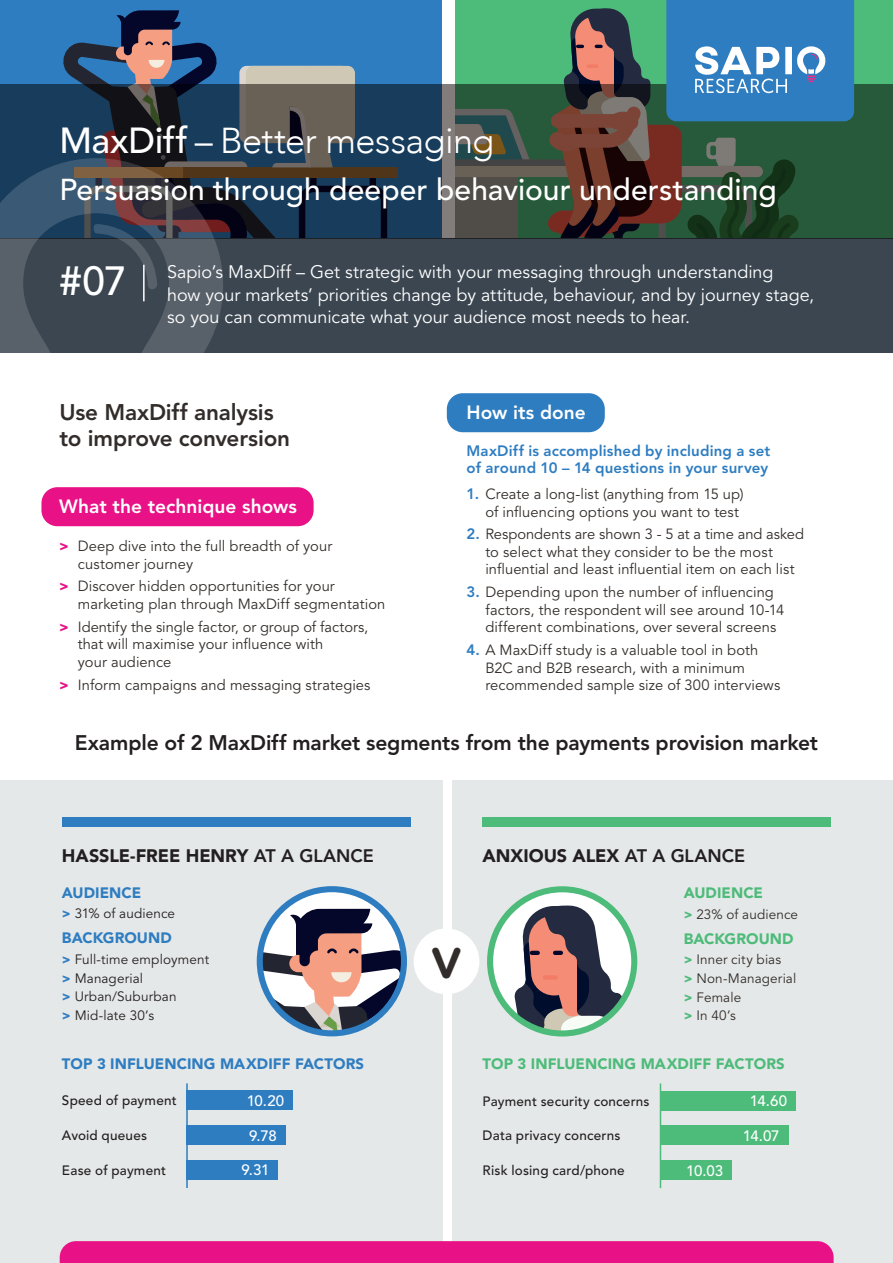
<style>
.page{position:relative;width:893px;height:1263px;background:#fff}
.page>*{position:absolute;margin:0;border:0;box-sizing:border-box;transform-origin:0 0}
.t1{font:700 43.05px "Gotham Rounded";color:#322d2a}
.t2{font:500 40.5px "Avenir LT Std";color:#fff}
.t3{font:300 36px "Avenir";letter-spacing:-.015em;color:#fff}
.t4{font:500 30px "Avenir LT Std";color:#fff}
.t5{font:800 22.5px/25.5px "Avenir LT Std";letter-spacing:-.01em;color:#322d2a}
.t6{font:800 21px "Avenir LT Std";letter-spacing:-.005em;color:#231f20}
.t7{font:800 19.05px "Avenir LT Std";color:#fff}
.t8{font:18px/22.5px "Avenir LT Std";letter-spacing:-.005em;color:#fff}
.t9{font:900 18px "Avenir LT Std";letter-spacing:-.005em;color:#231f20}
.t10{font:800 15px/16.5px "Avenir LT Std";letter-spacing:.01em;color:#2e7dc1}
.t11{font:900 15px "Avenir LT Std";letter-spacing:.005em;color:#2e7dc1}
.t12{font:900 15px "Avenir LT Std";letter-spacing:.005em;color:#4dbb7a}
.t13{font:500 15px "Avenir LT Std";letter-spacing:-.02em;color:#fff}
.t14{font:14.7px/17.7px "Avenir LT Std";letter-spacing:.005em;color:#322d2a}
.t15{font:500 13.5px "Avenir LT Std";letter-spacing:.015em;color:#231f20}
.t16{font:13.5px/18.6px "Avenir LT Std";letter-spacing:.01em;color:#231f20}
.t17{font:13.5px/18.6px "Avenir LT Std";letter-spacing:.01em;color:#322d2a}
.s1{font-family:"Avenir LT Std";font-weight:500}
.s2{font-weight:900;color:#e81286}
.s3{font-weight:800;font-size:15px;color:#2e7dc1}
.s4{font-weight:800}
.s5{font-weight:900;color:#2e7dc1}
.s6{font-weight:900;color:#4dbb7a}
</style>
<div class="page">
<div style="left:446px;top:0;width:447px;height:318px;background:#4dbb7a"></div>
<div style="left:0;top:0;width:451px;height:284px;background:#2e7dc1"></div>
<div style="left:0;top:239px;width:893px;height:114px;background:#3b4651"></div>
<svg style="left:0;top:84px;width:893px;height:155px;background:#214e46"></svg>
<svg style="left:0;top:158px;width:214px;height:195px"></svg>
<svg style="left:46px;top:0;width:808px;height:333px"></svg>
<hr style="left:143px;top:265px;width:2px;height:36px;background:#fff">
<div style="left:41px;top:487px;width:273px;height:39px;background:#e81286;border-radius:16px"></div>
<div style="left:447px;top:393px;width:158px;height:39px;background:#2e7dc1;border-radius:16px"></div>
<div style="left:0;top:780px;width:893px;height:483px;background:#e5e8e8"></div>
<svg style="left:260px;top:889px;width:144px;height:144px"></svg>
<svg style="left:260px;top:908px;width:144px;height:125px;background:#a0979e"></svg>
<div style="left:257px;top:886px;width:150px;height:150px;border:6px solid #2e7dc1;border-radius:50%"></div>
<div style="left:186px;top:1090px;width:107px;height:20px;background:#2e7dc1"></div>
<div style="left:186px;top:1125px;width:99px;height:19px;background:#2e7dc1"></div>
<div style="left:186px;top:1160px;width:92px;height:19px;background:#2e7dc1"></div>
<hr style="left:186px;top:1083px;width:2px;height:105px;background:#2e7dc1">
<div style="left:62px;top:817px;width:349px;height:10px;background:#2e7dc1"></div>
<div style="left:660px;top:1091px;width:136px;height:19px;background:#4dbb7a"></div>
<div style="left:660px;top:1125px;width:128px;height:20px;background:#4dbb7a"></div>
<div style="left:660px;top:1160px;width:72px;height:19px;background:#4dbb7a"></div>
<hr style="left:660px;top:1083px;width:1px;height:105px;background:#4dbb7a">
<svg style="left:490px;top:889px;width:144px;height:144px"></svg>
<svg style="left:490px;top:904px;width:134px;height:129px;background:#a09796"></svg>
<div style="left:487px;top:886px;width:150px;height:150px;border:6px solid #4dbb7a;border-radius:50%"></div>
<div style="left:483px;top:817px;width:348px;height:10px;background:#4dbb7a"></div>
<div style="left:443px;top:778px;width:8px;height:473px;background:#fff"></div>
<div style="left:60px;top:1241px;width:774px;height:22px;background:#e81286"></div>
<div style="left:414px;top:928px;width:65px;height:66px;background:#fff;border-radius:50%"></div>
<h3 class="t3" style="left:60px;top:119px;width:436px"><span class="s1">MaxDiff</span> – Better messaging</h3>
<h3 class="t4" style="left:60px;top:172px;width:719px">Persuasion through deeper behaviour understanding</h3>
<h2 class="t2" style="left:60px;top:258px;width:69px">#07</h2>
<p class="t8" style="left:167px;top:261px;width:648px">Sapio’s MaxDiff – Get strategic with your messaging through understanding<br>how your markets’ priorities change by attitude, behaviour, and by journey stage, so you can communicate what your audience most needs to hear.</p>
<h3 class="t5" style="left:60px;top:400px;width:232px">Use MaxDiff analysis to improve conversion</h3>
<p class="t7" style="left:59px;top:495px;width:239px">What the technique shows</p>
<p class="t14" style="left:78px;top:537px;width:256px;text-indent:-19px"><span class="s2">&gt;</span> Deep dive into the full breadth of your customer journey</p>
<p class="t14" style="left:78px;top:578px;width:309px;text-indent:-19px"><span class="s2">&gt;</span> Discover hidden opportunities for your marketing plan through MaxDiff segmentation</p>
<p class="t14" style="left:78px;top:618px;width:292px;text-indent:-19px"><span class="s2">&gt;</span> Identify the single factor, or group of factors, that will maximise your influence with<br>your audience</p>
<p class="t14" style="left:59px;top:676px;width:313px"><span class="s2">&gt;</span> Inform campaigns and messaging strategies</p>
<p class="t7" style="left:467px;top:401px;width:121px">How its done</p>
<p class="t10" style="left:467px;top:443px;width:305px">MaxDiff is accomplished by including a set of around 10 – 14 questions in your survey</p>
<p class="t14" style="left:485px;top:485px;width:260px;text-indent:-19px"><span class="s3">1.</span> Create a long-list (anything from 15 up) of influencing options you want to test</p>
<p class="t14" style="left:485px;top:526px;width:320px;text-indent:-19px"><span class="s3">2.</span> Respondents are shown 3 - 5 at a time and asked to select what they consider to be the most influential and least influential item on each list</p>
<p class="t14" style="left:485px;top:584px;width:300px;text-indent:-19px"><span class="s3">3.</span> Depending upon the number of influencing factors, the respondent will see around 10-14 different combinations, over several screens</p>
<p class="t14" style="left:485px;top:641px;width:296px;text-indent:-19px"><span class="s3">4.</span> A MaxDiff study is a valuable tool in both<br>B2C and B2B research, with a minimum recommended sample size of 300 interviews</p>
<h3 class="t6" style="left:75px;top:731px;width:745px">Example of 2 MaxDiff market segments from the payments provision market</h3>
<p class="t9" style="left:62px;top:844px;width:313px">HASSLE-FREE HENRY <span class="s4">AT A GLANCE</span></p>
<p class="t11" style="left:62px;top:883px;width:81px">AUDIENCE</p>
<p class="t16" style="left:62px;top:905px;width:115px"><span class="s5">&gt;</span> 31% of audience</p>
<p class="t11" style="left:62px;top:929px;width:111px">BACKGROUND</p>
<p class="t16" style="left:62px;top:951px;width:149px"><span class="s5">&gt;</span> Full-time employment <span class="s5">&gt;</span> Managerial<br><span class="s5">&gt;</span> Urban/Suburban<br><span class="s5">&gt;</span> Mid-late 30’s</p>
<p class="t11" style="left:62px;top:1054px;width:304px">TOP 3 INFLUENCING MAXDIFF FACTORS</p>
<p class="t15" style="left:62px;top:1093px;width:116px">Speed of payment</p>
<p class="t13" style="left:247px;top:1092px;width:39px">10.20</p>
<p class="t15" style="left:62px;top:1128px;width:87px">Avoid queues</p>
<p class="t13" style="left:249px;top:1127px;width:29px">9.78</p>
<p class="t15" style="left:62px;top:1162px;width:106px">Ease of payment</p>
<p class="t13" style="left:241px;top:1161px;width:30px">9.31</p>
<h1 class="t1" style="left:431px;top:931px;width:33px">V</h1>
<p class="t9" style="left:483px;top:844px;width:264px">ANXIOUS ALEX <span class="s4">AT A GLANCE</span></p>
<p class="t12" style="left:684px;top:883px;width:81px">AUDIENCE</p>
<p class="t17" style="left:684px;top:905px;width:116px"><span class="s6">&gt;</span> 23% of audience</p>
<p class="t12" style="left:684px;top:929px;width:111px">BACKGROUND</p>
<p class="t17" style="left:684px;top:951px;width:114px"><span class="s6">&gt;</span> Inner city bias<br><span class="s6">&gt;</span> Non-Managerial <span class="s6">&gt;</span> Female<br><span class="s6">&gt;</span> In 40’s</p>
<p class="t12" style="left:483px;top:1054px;width:304px">TOP 3 INFLUENCING MAXDIFF FACTORS</p>
<p class="t15" style="left:483px;top:1093px;width:168px">Payment security concerns</p>
<p class="t15" style="left:483px;top:1128px;width:139px">Data privacy concerns</p>
<p class="t15" style="left:483px;top:1162px;width:144px">Risk losing card/phone</p>
<p class="t13" style="left:686px;top:1162px;width:39px">10.03</p>
<p class="t13" style="left:750px;top:1092px;width:39px">14.60</p>
<p class="t13" style="left:743px;top:1127px;width:38px">14.07</p>
</div>
